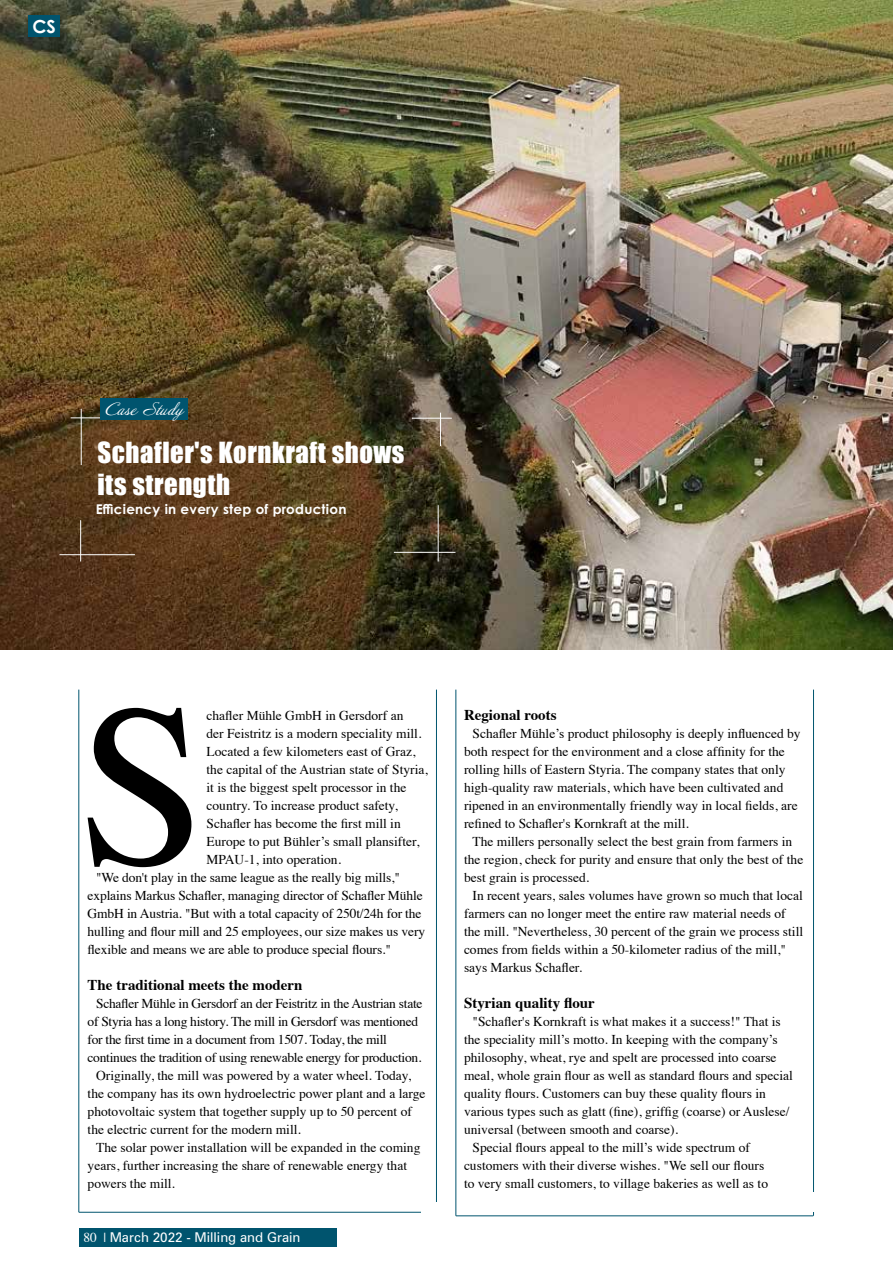
<style>
.page{position:relative;width:893px;height:1263px;background:#fff}
.page>*{position:absolute;margin:0;border:0;box-sizing:border-box;transform-origin:0 0}
.t1{font:231.15px "Times";color:#000}
.t2{font:26.7px/32.1px "Impact";letter-spacing:.02em;color:#fff}
.t3{font:700 18px "Century Gothic Pro";color:#fff}
.t4{font:16.05px "Annabelle JF";color:#fff}
.t5{font:700 15px "Times";color:#000}
.t6{font:13.5px/18px "Times";color:#000}
.t7{font:13.5px "Times";letter-spacing:-.02em;color:#000}
.t8{font:700 13.5px "Century Gothic Pro";letter-spacing:.02em;color:#fff}
.t9{font:13.5px "Zurich BT";color:#fff}
.s1{font-family:"Times"}
</style>
<div class="page">
<img style="left:0;top:0;width:893px;height:649px">
<hr style="left:78px;top:690px;width:1px;height:522px;background:#00546e">
<hr style="left:79px;top:1212px;width:357px;height:1px;background:#00546e">
<hr style="left:436px;top:690px;width:1px;height:522px;background:#00546e">
<hr style="left:438px;top:505px;width:1px;height:56px;background:#fff">
<hr style="left:394px;top:552px;width:61px;height:1px;background:#fff">
<hr style="left:80px;top:520px;width:1px;height:41px;background:#fff">
<hr style="left:59px;top:554px;width:76px;height:1px;background:#fff">
<div style="left:421px;top:1202px;width:31px;height:17px;background:#fff"></div>
<hr style="left:440px;top:413px;width:1px;height:33px;background:#fff">
<hr style="left:412px;top:418px;width:40px;height:1px;background:#fff">
<hr style="left:81px;top:409px;width:1px;height:56px;background:#fff">
<hr style="left:71px;top:417px;width:37px;height:1px;background:#fff">
<div style="left:79px;top:1228px;width:258px;height:18px;background:#00546e"></div>
<div style="left:101px;top:398px;width:87px;height:22px;background:#00546e"></div>
<hr style="left:455px;top:690px;width:1px;height:526px;background:#00546e">
<hr style="left:456px;top:1215px;width:357px;height:1px;background:#00546e">
<hr style="left:813px;top:690px;width:1px;height:526px;background:#00546e">
<div style="left:793px;top:1192px;width:30px;height:20px;background:#fff"></div>
<div style="left:28px;top:16px;width:32px;height:21px;background:#00546e"></div>
<h3 class="t3" style="left:32px;top:15px;width:25px">CS</h3>
<p class="t4" style="left:106px;top:399px;width:79px">Case Study</p>
<h2 class="t2" style="left:97px;top:435px;width:309px">Schafler's Kornkraft shows its strength</h2>
<p class="t8" style="left:96px;top:501px;width:252px">Efficiency in every step of production</p>
<h1 class="t1" style="left:78px;top:570px;width:130px">S</h1>
<p class="t6" style="left:207px;top:705px;width:198px">chafler Mühle GmbH in Gersdorf an</p>
<p class="t6" style="left:207px;top:723px;width:216px">der Feistritz is a modern speciality mill.</p>
<p class="t6" style="left:207px;top:741px;width:210px">Located a few kilometers east of Graz,</p>
<p class="t6" style="left:207px;top:759px;width:223px">the capital of the Austrian state of Styria,</p>
<p class="t6" style="left:207px;top:777px;width:201px">it is the biggest spelt processor in the</p>
<p class="t6" style="left:207px;top:795px;width:193px">country. To increase product safety,</p>
<p class="t6" style="left:207px;top:813px;width:196px">Schafler has become the first mill in</p>
<p class="t6" style="left:207px;top:831px;width:214px">Europe to put Bühler’s small plansifter,</p>
<p class="t6" style="left:207px;top:849px;width:136px">MPAU-1, into operation.</p>
<p class="t6" style="left:96px;top:867px;width:305px">"We don't play in the same league as the really big mills,"</p>
<p class="t6" style="left:88px;top:885px;width:337px">explains Markus Schafler, managing director of Schafler Mühle</p>
<p class="t6" style="left:88px;top:903px;width:335px">GmbH in Austria. "But with a total capacity of 250t/24h for the</p>
<p class="t6" style="left:88px;top:921px;width:339px">hulling and flour mill and 25 employees, our size makes us very</p>
<p class="t6" style="left:88px;top:939px;width:305px">flexible and means we are able to produce special flours."</p>
<p class="t5" style="left:88px;top:971px;width:216px">The traditional meets the modern</p>
<p class="t7" style="left:96px;top:991px;width:328px">Schafler Mühle in Gersdorf an der Feistritz in the Austrian state</p>
<p class="t7" style="left:88px;top:1009px;width:332px">of Styria has a long history. The mill in Gersdorf was mentioned</p>
<p class="t7" style="left:88px;top:1027px;width:301px">for the first time in a document from 1507. Today, the mill</p>
<p class="t7" style="left:88px;top:1045px;width:335px">continues the tradition of using renewable energy for production.</p>
<p class="t6" style="left:96px;top:1065px;width:316px">Originally, the mill was powered by a water wheel. Today,</p>
<p class="t6" style="left:88px;top:1083px;width:339px">the company has its own hydroelectric power plant and a large</p>
<p class="t6" style="left:88px;top:1101px;width:326px">photovoltaic system that together supply up to 50 percent of</p>
<p class="t6" style="left:88px;top:1119px;width:215px">the electric current for the modern mill.</p>
<p class="t6" style="left:96px;top:1137px;width:326px">The solar power installation will be expanded in the coming</p>
<p class="t6" style="left:88px;top:1155px;width:321px">years, further increasing the share of renewable energy that</p>
<p class="t6" style="left:88px;top:1173px;width:89px">powers the mill.</p>
<p class="t9" style="left:83px;top:1229px;width:219px"><span class="s1">80 |</span> March 2022 - Milling and Grain</p>
<p class="t5" style="left:464px;top:701px;width:94px">Regional roots</p>
<p class="t6" style="left:464px;top:723px;width:338px;text-indent:9px">Schafler Mühle’s product philosophy is deeply influenced by both respect for the environment and a close affinity for the rolling hills of Eastern Styria. The company states that only high-quality raw materials, which have been cultivated and ripened in an environmentally friendly way in local fields, are refined to Schafler's Kornkraft at the mill.</p>
<p class="t6" style="left:464px;top:831px;width:341px;text-indent:9px">The millers personally select the best grain from farmers in the region, check for purity and ensure that only the best of the best grain is processed.</p>
<p class="t6" style="left:464px;top:885px;width:341px;text-indent:9px">In recent years, sales volumes have grown so much that local farmers can no longer meet the entire raw material needs of the mill. "Nevertheless, 30 percent of the grain we process still comes from fields within a 50-kilometer radius of the mill," says Markus Schafler.</p>
<p class="t5" style="left:464px;top:989px;width:132px">Styrian quality flour</p>
<p class="t6" style="left:472px;top:1011px;width:310px">"Schafler's Kornkraft is what makes it a success!" That is</p>
<p class="t6" style="left:464px;top:1029px;width:315px">the speciality mill’s motto. In keeping with the company’s</p>
<p class="t6" style="left:464px;top:1047px;width:314px">philosophy, wheat, rye and spelt are processed into coarse</p>
<p class="t6" style="left:464px;top:1065px;width:330px">meal, whole grain flour as well as standard flours and special</p>
<p class="t6" style="left:464px;top:1083px;width:303px">quality flours. Customers can buy these quality flours in</p>
<p class="t6" style="left:464px;top:1101px;width:327px">various types such as glatt (fine), griffig (coarse) or Auslese/</p>
<p class="t6" style="left:464px;top:1119px;width:216px">universal (between smooth and coarse).</p>
<p class="t6" style="left:472px;top:1137px;width:279px">Special flours appeal to the mill’s wide spectrum of</p>
<p class="t6" style="left:464px;top:1155px;width:302px">customers with their diverse wishes. "We sell our flours</p>
<p class="t6" style="left:464px;top:1173px;width:306px">to very small customers, to village bakeries as well as to</p>
</div>
